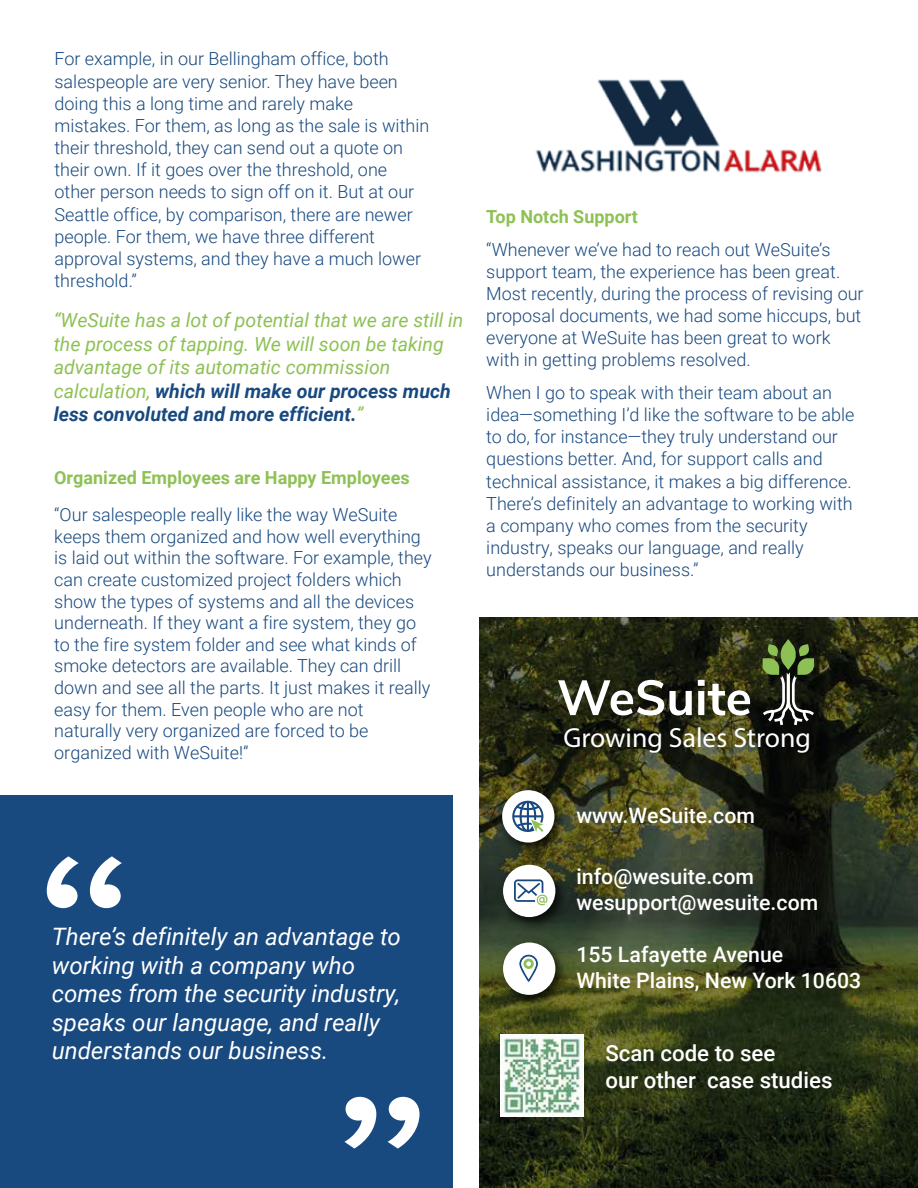
<style>
.page{position:relative;width:918px;height:1188px;background:#fff}
.page>*{position:absolute;margin:0;border:0;box-sizing:border-box;transform-origin:0 0}
.t1{font:27.75px "Myriad Pro";color:#fff}
.t2{font:italic 24px/28.5px "Roboto";color:#fff}
.t3{font:500 22.2px/26.7px "Roboto";color:#fff}
.t4{font:500 21.3px/25.5px "Roboto";color:#fff}
.t5{font:italic 19.5px/23.4px "Roboto";color:#8ec155}
.t6{font:300 18px/22.2px "Roboto";color:#18497f}
.t7{font:700 18px "Roboto";color:#8ec155}
.s1{font-weight:700;color:#18497f}
</style>
<div class="page">
<svg style="left:479px;top:618px;width:439px;height:570px;background:#2d3319"></svg>
<svg style="left:558px;top:680px;width:134px;height:36px"></svg>
<svg style="left:698px;top:680px;width:52px;height:35px"></svg>
<svg style="left:763px;top:639px;width:51px;height:86px;background:#4b593b"></svg>
<img style="left:494px;top:782px;width:78px;height:74px">
<div style="left:502px;top:790px;width:52px;height:53px;background:#fff;border-radius:50%"></div>
<svg style="left:512px;top:801px;width:32px;height:31px"></svg>
<img style="left:494px;top:856px;width:79px;height:156px">
<div style="left:503px;top:865px;width:52px;height:52px;background:#fff;border-radius:50%"></div>
<svg style="left:514px;top:879px;width:34px;height:26px"></svg>
<div style="left:503px;top:943px;width:52px;height:52px;background:#fff;border-radius:50%"></div>
<svg style="left:518px;top:954px;width:21px;height:29px"></svg>
<img style="left:501px;top:1035px;width:82px;height:82px">
<img style="left:535px;top:79px;width:287px;height:94px">
<div style="left:0;top:796px;width:452px;height:392px;background:#18497f"></div>
<svg style="left:47px;top:856px;width:75px;height:52px"></svg>
<svg style="left:344px;top:1097px;width:76px;height:52px"></svg>
<p class="t6" style="left:55px;top:47px;width:376px">For example, in our Bellingham office, both salespeople are very senior. They have been doing this a long time and rarely make mistakes. For them, as long as the sale is within their threshold, they can send out a quote on their own. If it goes over the threshold, one other person needs to sign off on it. But at our Seattle office, by comparison, there are newer people. For them, we have three different approval systems, and they have a much lower threshold.”</p>
<p class="t5" style="left:54px;top:308px;width:411px">“WeSuite has a lot of potential that we are still in the process of tapping. We will soon be taking advantage of its automatic commission calculation, <span class="s1">which will make our process much less convoluted and more efficient.</span>”</p>
<p class="t7" style="left:54px;top:465px;width:357px">Organized Employees are Happy Employees</p>
<p class="t6" style="left:54px;top:503px;width:379px;line-height:21.6px">“Our salespeople really like the way WeSuite keeps them organized and how well everything is laid out within the software. For example, they can create customized project folders which show the types of systems and all the devices underneath. If they want a fire system, they go to the fire system folder and see what kinds of smoke detectors are available. They can drill down and see all the parts. It just makes it really easy for them. Even people who are not naturally very organized are forced to be organized with WeSuite!”</p>
<h2 class="t2" style="left:52px;top:922px;width:351px">There’s definitely an advantage to working with a company who comes from the security industry, speaks our language, and really understands our business.</h2>
<p class="t7" style="left:486px;top:204px;width:153px">Top Notch Support</p>
<p class="t6" style="left:486px;top:237px;width:379px">“Whenever we’ve had to reach out WeSuite’s support team, the experience has been great.<br>Most recently, during the process of revising our proposal documents, we had some hiccups, but everyone at WeSuite has been great to work with in getting problems resolved.</p>
<p class="t6" style="left:486px;top:381px;width:370px">When I go to speak with their team about an idea—something I’d like the software to be able to do, for instance—they truly understand our questions better. And, for support calls and technical assistance, it makes a big difference.<br>There’s definitely an advantage to working with a company who comes from the security industry, speaks our language, and really understands our business.”</p>
<h1 class="t1" style="left:564px;top:721px;width:249px">Growing Sales Strong</h1>
<p class="t4" style="left:576px;top:801px;width:180px">www.WeSuite.com</p>
<p class="t4" style="left:576px;top:863px;width:243px">info@wesuite.com wesupport@wesuite.com</p>
<p class="t4" style="left:576px;top:941px;width:286px">155 Lafayette Avenue<br>White Plains, New York 10603</p>
<p class="t3" style="left:605px;top:1039px;width:229px">Scan code to see<br>our other case studies</p>
</div>
